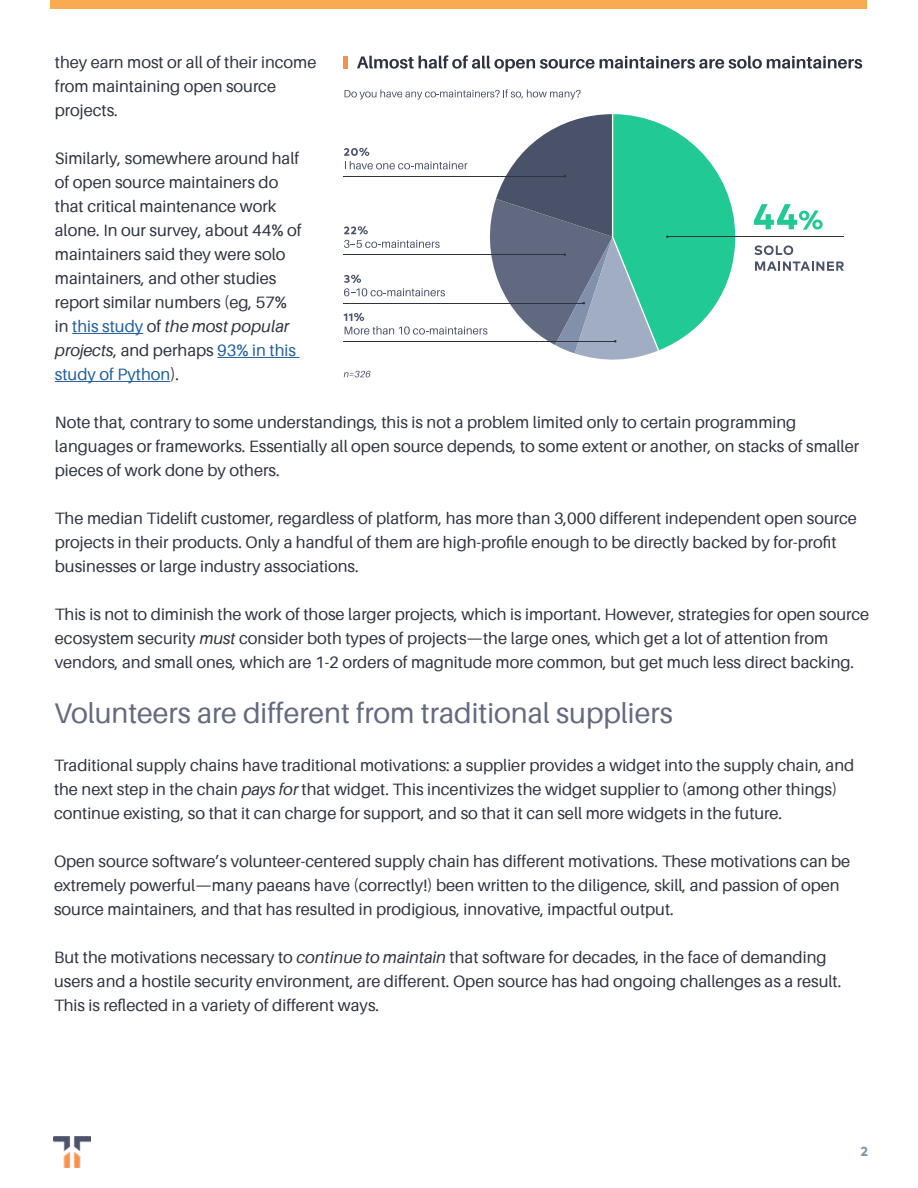
<style>
.page{position:relative;width:918px;height:1188px;background:#fff}
.page>*{position:absolute;margin:0;border:0;box-sizing:border-box;transform-origin:0 0}
.t1{font:28.5px "Aileron";color:#636a80}
.t2{font:16.5px/24px "Aileron";color:#2f3342}
.t3{font:700 13.5px "Typold";color:#8293ac}
.s1{color:#215e9e}
.s2{font-style:italic}
</style>
<div class="page">
<div style="left:50px;top:0;width:817px;height:8px;background:#faab4f"></div>
<img style="left:54px;top:1137px;width:36px;height:30px">
<hr style="left:72px;top:333px;width:71px;height:1px;background:#215e9e">
<hr style="left:217px;top:357px;width:83px;height:1px;background:#215e9e">
<hr style="left:55px;top:381px;width:115px;height:1px;background:#215e9e">
<svg style="left:357px;top:55px;width:505px;height:17px"></svg>
<svg style="left:345px;top:89px;width:236px;height:11px"></svg>
<div style="left:343px;top:56px;width:5px;height:12px;background:#f5914d"></div>
<hr style="left:667px;top:236px;width:177px;height:1px;background:#2e3342">
<svg style="left:344px;top:371px;width:27px;height:6px"></svg>
<hr style="left:343px;top:176px;width:222px;height:1px;background:#2e3342">
<hr style="left:343px;top:254px;width:222px;height:1px;background:#2e3342">
<hr style="left:343px;top:303px;width:241px;height:1px;background:#2e3342">
<hr style="left:343px;top:341px;width:272px;height:1px;background:#2e3342">
<svg style="left:344px;top:114px;width:391px;height:246px"></svg>
<svg style="left:754px;top:245px;width:39px;height:10px"></svg>
<svg style="left:755px;top:262px;width:89px;height:9px"></svg>
<svg style="left:754px;top:204px;width:69px;height:26px"></svg>
<p class="t2" style="left:55px;top:51px;width:263px">they earn most or all of their income from maintaining open source projects.</p>
<p class="t2" style="left:55px;top:147px;width:248px">Similarly, somewhere around half of open source maintainers do that critical maintenance work alone. In our survey, about 44% of maintainers said they were solo maintainers, and other studies report similar numbers (eg, 57% in <span class="s1">this study</span> of <span class="s2">the most popular projects</span>, and perhaps <span class="s1">93% in this study of Python</span>).</p>
<p class="t2" style="left:55px;top:411px;width:806px">Note that, contrary to some understandings, this is not a problem limited only to certain programming languages or frameworks. Essentially all open source depends, to some extent or another, on stacks of smaller pieces of work done by others.</p>
<p class="t2" style="left:55px;top:507px;width:803px">The median Tidelift customer, regardless of platform, has more than 3,000 different independent open source projects in their products. Only a handful of them are high-profile enough to be directly backed by for-profit businesses or large industry associations.</p>
<p class="t2" style="left:55px;top:603px;width:816px">This is not to diminish the work of those larger projects, which is important. However, strategies for open source ecosystem security <span class="s2">must</span> consider both types of projects—the large ones, which get a lot of attention from vendors, and small ones, which are 1-2 orders of magnitude more common, but get much less direct backing.</p>
<h1 class="t1" style="left:54px;top:697px;width:620px">Volunteers are different from traditional suppliers</h1>
<p class="t2" style="left:54px;top:753px;width:802px">Traditional supply chains have traditional motivations: a supplier provides a widget into the supply chain, and the next step in the chain <span class="s2">pays for</span> that widget. This incentivizes the widget supplier to (among other things) continue existing, so that it can charge for support, and so that it can sell more widgets in the future.</p>
<p class="t2" style="left:54px;top:849px;width:798px">Open source software’s volunteer-centered supply chain has different motivations. These motivations can be extremely powerful—many paeans have (correctly!) been written to the diligence, skill, and passion of open source maintainers, and that has resulted in prodigious, innovative, impactful output.</p>
<p class="t2" style="left:54px;top:945px;width:789px">But the motivations necessary to <span class="s2">continue to maintain</span> that software for decades, in the face of demanding users and a hostile security environment, are different. Open source has had ongoing challenges as a result.<br>This is reflected in a variety of different ways.</p>
<p class="t3" style="left:861px;top:1140px;width:9px">2</p>
</div>
